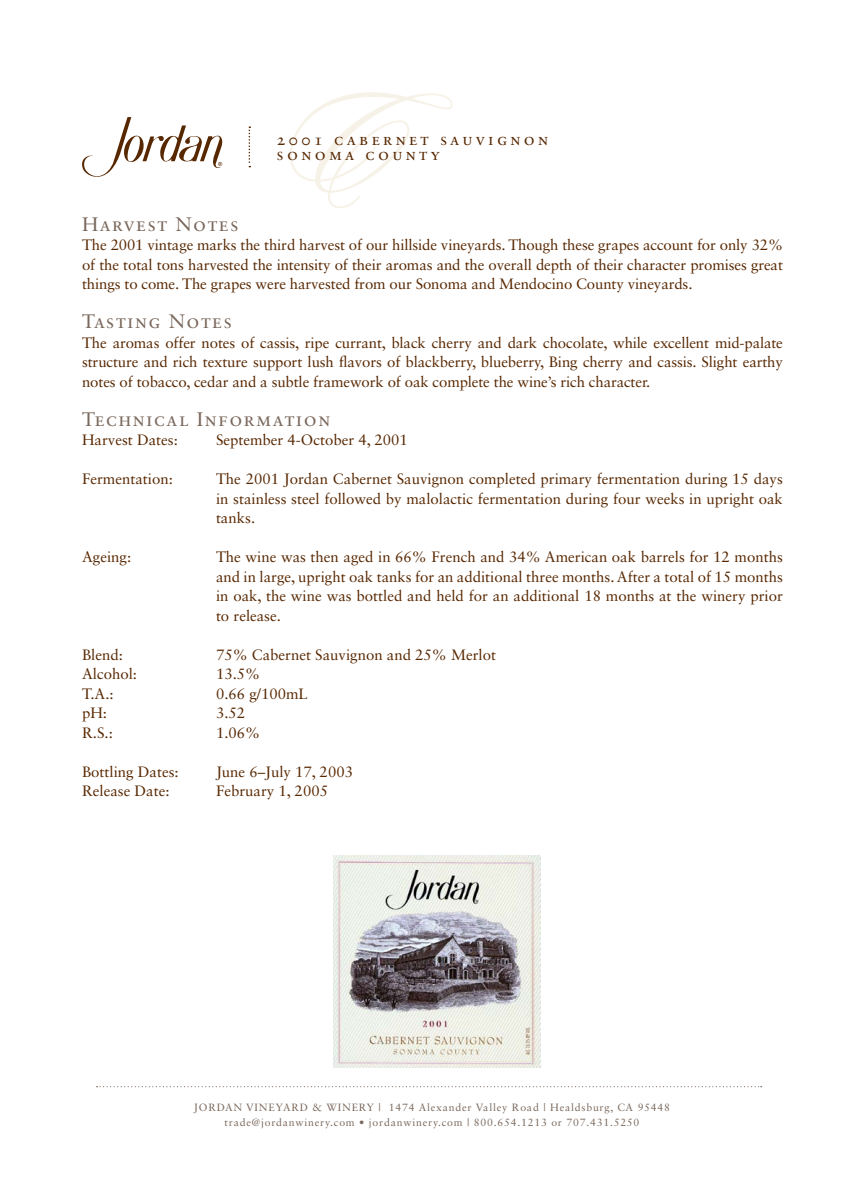
<style>
.page{position:relative;width:864px;height:1188px;background:#fff}
.page>*{position:absolute;margin:0;border:0;box-sizing:border-box;transform-origin:0 0}
.t1{font:19.5px "Sabon LT Std";letter-spacing:.075em;color:#79675b}
.t2{font:16.5px/15px "Sabon LT Std";letter-spacing:.2em;color:#572700}
.t3{font:15px/19.5px "Sabon LT Std";color:#572700;text-align:justify}
.t4{font:10.5px/15px "Sabon LT Std";letter-spacing:.075em;color:#79675b;text-align:center}
</style>
<div class="page">
<img style="left:333px;top:855px;width:207px;height:213px">
<svg style="left:82px;top:117px;width:141px;height:60px"></svg>
<svg style="left:249px;top:126px;width:1px;height:41px"></svg>
<svg style="left:290px;top:92px;width:163px;height:116px"></svg>
<svg style="left:97px;top:1086px;width:665px;height:1px"></svg>
<p class="t2" style="left:276px;top:131px;width:273px">2001 cabernet sauvignon sonoma county</p>
<h1 class="t1" style="left:82px;top:212px;width:158px">Harvest Notes</h1>
<p class="t3" style="left:82px;top:235px;width:703px">The 2001 vintage marks the third harvest of our hillside vineyards. Though these grapes account for only 32% of the total tons harvested the intensity of their aromas and the overall depth of their character promises great things to come. The grapes were harvested from our Sonoma and Mendocino County vineyards.</p>
<h1 class="t1" style="left:82px;top:310px;width:152px">Tasting Notes</h1>
<p class="t3" style="left:82px;top:333px;width:702px">The aromas offer notes of cassis, ripe currant, black cherry and dark chocolate, while excellent mid-palate structure and rich texture support lush flavors of blackberry, blueberry, Bing cherry and cassis. Slight earthy notes of tobacco, cedar and a subtle framework of oak complete the wine’s rich character.</p>
<h1 class="t1" style="left:82px;top:407px;width:250px">Technical Information</h1>
<p class="t3" style="left:82px;top:430px;width:97px">Harvest Dates:</p>
<p class="t3" style="left:82px;top:469px;width:92px">Fermentation:</p>
<p class="t3" style="left:216px;top:430px;width:193px">September 4-October 4, 2001</p>
<p class="t3" style="left:216px;top:469px;width:568px">The 2001 Jordan Cabernet Sauvignon completed primary fermentation during 15 days in stainless steel followed by malolactic fermentation during four weeks in upright oak tanks.</p>
<p class="t3" style="left:216px;top:547px;width:569px">The wine was then aged in 66% French and 34% American oak barrels for 12 months and in large, upright oak tanks for an additional three months. After a total of 15 months in oak, the wine was bottled and held for an additional 18 months at the winery prior to release.</p>
<p class="t3" style="left:216px;top:645px;width:282px;text-align:left">75% Cabernet Sauvignon and 25% Merlot<br>13.5%<br>0.66 g/100mL<br>3.52<br>1.06%</p>
<p class="t3" style="left:216px;top:762px;width:139px">June 6–July 17, 2003<br>February 1, 2005</p>
<p class="t3" style="left:82px;top:547px;width:51px">Ageing:</p>
<p class="t3" style="left:82px;top:645px;width:57px;text-align:left">Blend:<br>Alcohol:<br>T.A.: pH:<br>R.S.:</p>
<p class="t3" style="left:82px;top:762px;width:98px">Bottling Dates:<br>Release Date:</p>
<p class="t4" style="left:194px;top:1100px;width:478px">JORDAN VINEYARD &amp; WINERY | 1474 Alexander Valley Road | Healdsburg, CA 95448 trade@jordanwinery.com • jordanwinery.com | 800.654.1213 or 707.431.5250</p>
</div>
